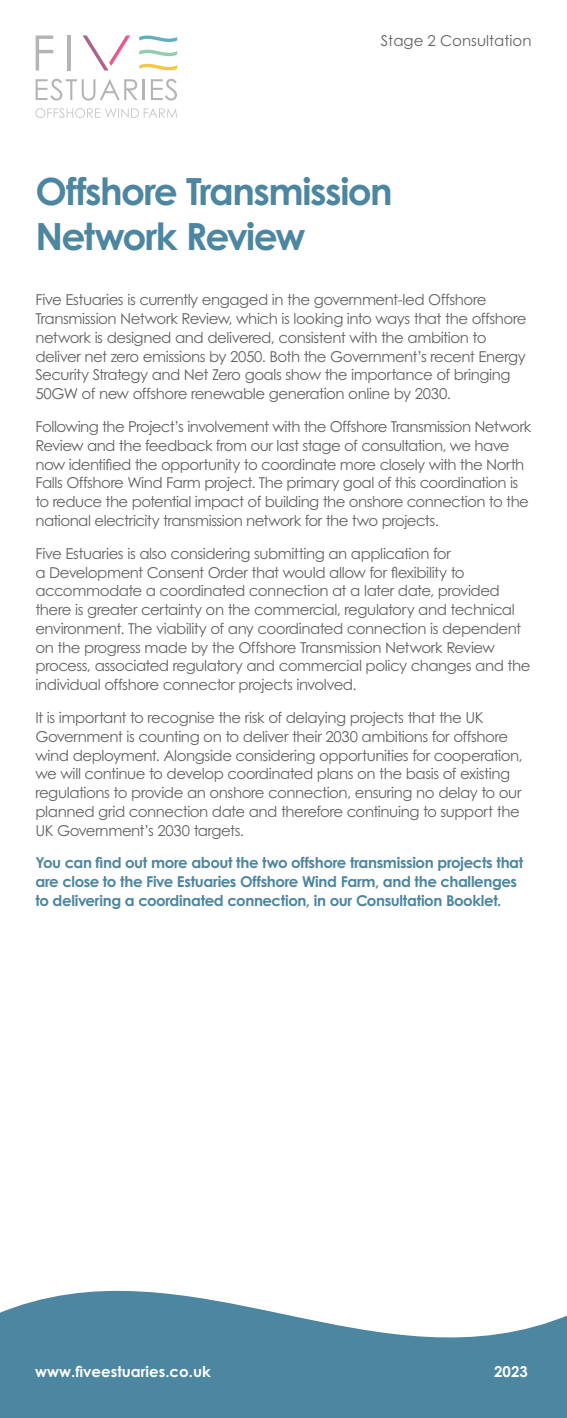
<style>
.page{position:relative;width:567px;height:1418px;background:#fff}
.page>*{position:absolute;margin:0;border:0;box-sizing:border-box;transform-origin:0 0}
.H2_Section_heading{font:700 37.5px/45px "Century Gothic Std";letter-spacing:-.04em;color:#4d86a0}
.t1{font:15px/18.8px "Century Gothic Std";letter-spacing:-.03em;color:#646363}
.t2{font:700 15px/18.8px "Century Gothic Std";letter-spacing:-.025em;color:#4d86a0}
.t3{font:700 15px "Century Gothic Std";color:#fff}
.t4{font:15px "Century Gothic Std";color:#646363}
</style>
<div class="page">
<svg style="left:35px;top:108px;width:142px;height:10px"></svg>
<svg style="left:36px;top:35px;width:141px;height:66px"></svg>
<svg style="left:0;top:1290px;width:567px;height:49px"></svg>
<div style="left:0;top:1339px;width:567px;height:78px;background:#4d86a0"></div>
<p class="t4" style="left:381px;top:32px;width:152px">Stage 2 Consultation</p>
<h2 class="H2_Section_heading" style="left:35px;top:168px;width:359px">Offshore Transmission<br>Network Review</h2>
<p class="t1" style="left:35px;top:290px;width:493px">Five Estuaries is currently engaged in the government-led Offshore Transmission Network Review, which is looking into ways that the offshore network is designed and delivered, consistent with the ambition to deliver net zero emissions by 2050. Both the Government’s recent Energy Security Strategy and Net Zero goals show the importance of bringing 50GW of new offshore renewable generation online by 2030.</p>
<p class="t1" style="left:35px;top:417px;width:498px">Following the Project’s involvement with the Offshore Transmission Network Review and the feedback from our last stage of consultation, we have now identified the opportunity to coordinate more closely with the North Falls Offshore Wind Farm project. The primary goal of this coordination is to reduce the potential impact of building the onshore connection to the national electricity transmission network for the two projects.</p>
<p class="t1" style="left:35px;top:543px;width:496px">Five Estuaries is also considering submitting an application for<br>a Development Consent Order that would allow for flexibility to accommodate a coordinated connection at a later date, provided there is greater certainty on the commercial, regulatory and technical environment. The viability of any coordinated connection is dependent on the progress made by the Offshore Transmission Network Review process, associated regulatory and commercial policy changes and the individual offshore connector projects involved.</p>
<p class="t1" style="left:35px;top:708px;width:489px">It is important to recognise the risk of delaying projects that the UK Government is counting on to deliver their 2030 ambitions for offshore wind deployment. Alongside considering opportunities for cooperation, we will continue to develop coordinated plans on the basis of existing regulations to provide an onshore connection, ensuring no delay to our planned grid connection date and therefore continuing to support the UK Government’s 2030 targets.</p>
<p class="t2" style="left:35px;top:853px;width:489px">You can find out more about the two offshore transmission projects that are close to the Five Estuaries Offshore Wind Farm, and the challenges to delivering a coordinated connection, in our Consultation Booklet.</p>
<p class="t3" style="left:35px;top:1361px;width:177px">www.fiveestuaries.co.uk</p>
<p class="t3" style="left:494px;top:1361px;width:35px">2023</p>
</div>
